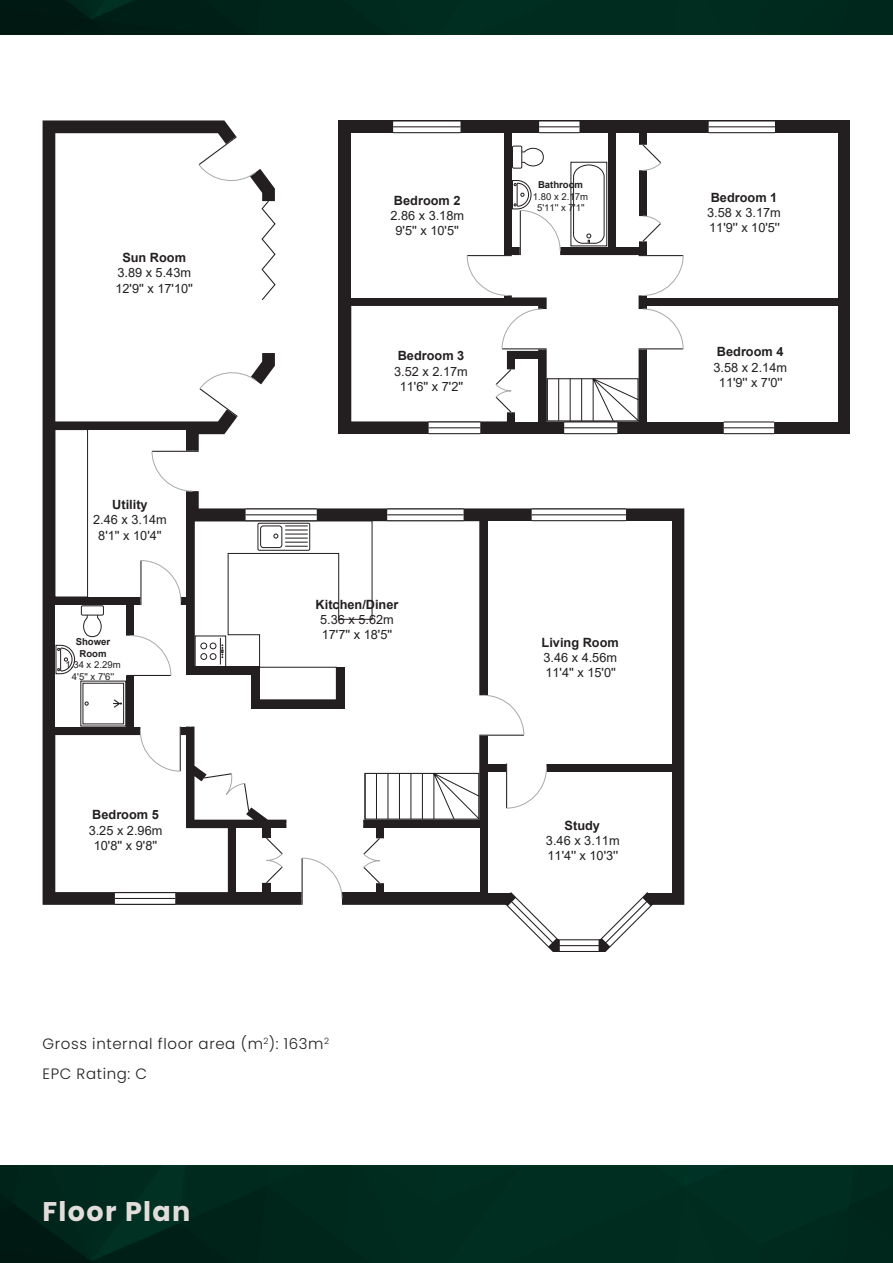
<style>
.page{position:relative;width:893px;height:1263px;background:#fff}
.page>*{position:absolute;margin:0;border:0;box-sizing:border-box;transform-origin:0 0}
.t1{font:700 27px "Poppins";letter-spacing:.05em;color:#e2ddda}
.t2{font:300 15px/30px "Poppins";letter-spacing:.04em;color:#231f20}
.t3{font:12.75px/15.3px "Arial";color:#231f20}
.t4{font:700 12.75px "Arial";color:#231f20}
.t5{font:9.6px/11.4px "Arial";color:#231f20;text-align:center}
.t6{font:700 9.6px/11.4px "Arial";color:#231f20;text-align:center}
</style>
<div class="page">
<img style="left:0;top:1165px;width:893px;height:98px">
<svg style="left:43px;top:120px;width:641px;height:785px"></svg>
<div style="left:339px;top:120px;width:511px;height:314px;background:#231f20"></div>
<div style="left:488px;top:521px;width:184px;height:242px;background:#fff"></div>
<div style="left:488px;top:772px;width:184px;height:120px;background:#fff"></div>
<svg style="left:194px;top:521px;width:285px;height:299px"></svg>
<div style="left:384px;top:828px;width:95px;height:64px;background:#fff"></div>
<div style="left:55px;top:430px;width:131px;height:167px;background:#fff"></div>
<div style="left:271px;top:828px;width:104px;height:64px;background:#fff"></div>
<svg style="left:55px;top:133px;width:207px;height:288px"></svg>
<div style="left:135px;top:605px;width:51px;height:121px;background:#fff"></div>
<div style="left:55px;top:605px;width:71px;height:121px;background:#fff"></div>
<div style="left:351px;top:133px;width:152px;height:164px;background:#fff"></div>
<div style="left:512px;top:133px;width:95px;height:114px;background:#fff"></div>
<div style="left:616px;top:133px;width:23px;height:114px;background:#fff"></div>
<div style="left:647px;top:133px;width:190px;height:164px;background:#fff"></div>
<div style="left:647px;top:306px;width:190px;height:115px;background:#fff"></div>
<svg style="left:488px;top:892px;width:182px;height:60px"></svg>
<div style="left:55px;top:429px;width:33px;height:168px;border:1px solid #231f20"></div>
<svg style="left:197px;top:125px;width:74px;height:63px"></svg>
<svg style="left:198px;top:366px;width:74px;height:62px"></svg>
<div style="left:268px;top:201px;width:9px;height:152px;background:#fff"></div>
<div style="left:260px;top:201px;width:9px;height:152px;background:#fff"></div>
<svg style="left:261px;top:200px;width:15px;height:100px"></svg>
<div style="left:192px;top:451px;width:9px;height:40px;background:#fff"></div>
<hr style="left:152px;top:451px;width:47px;height:1px;background:#231f20">
<svg style="left:151px;top:451px;width:42px;height:41px"></svg>
<div style="left:140px;top:724px;width:41px;height:7px;background:#fff"></div>
<hr style="left:180px;top:726px;width:1px;height:45px;background:#231f20">
<div style="left:184px;top:667px;width:7px;height:59px;background:#fff"></div>
<div style="left:190px;top:667px;width:7px;height:59px;background:#fff"></div>
<div style="left:140px;top:600px;width:41px;height:7px;background:#fff"></div>
<hr style="left:140px;top:560px;width:1px;height:45px;background:#231f20">
<svg style="left:140px;top:560px;width:41px;height:41px"></svg>
<div style="left:115px;top:892px;width:60px;height:13px;background:#231f20"></div>
<div style="left:115px;top:893px;width:60px;height:11px;background:#fff"></div>
<hr style="left:115px;top:898px;width:60px;height:1px;background:#231f20">
<svg style="left:113px;top:699px;width:9px;height:9px"></svg>
<div style="left:124px;top:636px;width:7px;height:40px;background:#fff"></div>
<hr style="left:126px;top:675px;width:45px;height:1px;background:#231f20">
<svg style="left:130px;top:635px;width:41px;height:41px"></svg>
<div style="left:246px;top:508px;width:71px;height:13px;background:#504d4e"></div>
<div style="left:246px;top:509px;width:71px;height:11px;background:#fff"></div>
<hr style="left:246px;top:514px;width:71px;height:1px;background:#231f20">
<div style="left:387px;top:508px;width:77px;height:13px;background:#494647"></div>
<div style="left:387px;top:509px;width:77px;height:11px;background:#fff"></div>
<hr style="left:387px;top:514px;width:77px;height:1px;background:#231f20">
<div style="left:477px;top:695px;width:7px;height:41px;background:#fff"></div>
<hr style="left:479px;top:735px;width:45px;height:1px;background:#231f20">
<svg style="left:483px;top:695px;width:41px;height:41px"></svg>
<svg style="left:55px;top:730px;width:229px;height:162px"></svg>
<div style="left:302px;top:898px;width:40px;height:9px;background:#fff"></div>
<hr style="left:302px;top:858px;width:1px;height:47px;background:#231f20">
<svg style="left:302px;top:857px;width:40px;height:42px"></svg>
<div style="left:379px;top:838px;width:7px;height:45px;background:#fff"></div>
<svg style="left:363px;top:837px;width:18px;height:48px"></svg>
<div style="left:286px;top:817px;width:77px;height:7px;background:#fff"></div>
<div style="left:286px;top:823px;width:77px;height:7px;background:#fff"></div>
<div style="left:532px;top:508px;width:94px;height:13px;background:#494647"></div>
<div style="left:532px;top:509px;width:94px;height:11px;background:#fff"></div>
<hr style="left:532px;top:514px;width:94px;height:1px;background:#231f20">
<svg style="left:55px;top:644px;width:20px;height:31px"></svg>
<svg style="left:83px;top:615px;width:19px;height:22px"></svg>
<div style="left:81px;top:605px;width:23px;height:10px;border:1px solid #231f20"></div>
<svg style="left:364px;top:772px;width:116px;height:48px"></svg>
<div style="left:506px;top:761px;width:40px;height:7px;background:#fff"></div>
<hr style="left:506px;top:763px;width:1px;height:45px;background:#231f20">
<svg style="left:506px;top:767px;width:41px;height:42px"></svg>
<div style="left:393px;top:120px;width:67px;height:13px;background:#8a8888"></div>
<div style="left:393px;top:122px;width:67px;height:10px;background:#fff"></div>
<hr style="left:393px;top:126px;width:67px;height:1px;background:#231f20">
<div style="left:539px;top:120px;width:40px;height:13px;background:#8a8888"></div>
<div style="left:539px;top:122px;width:40px;height:10px;background:#fff"></div>
<hr style="left:539px;top:126px;width:40px;height:1px;background:#231f20">
<div style="left:429px;top:421px;width:51px;height:13px;background:#413d3e"></div>
<div style="left:429px;top:422px;width:51px;height:11px;background:#fff"></div>
<hr style="left:429px;top:427px;width:51px;height:1px;background:#231f20">
<div style="left:564px;top:421px;width:53px;height:13px;background:#413d3e"></div>
<div style="left:564px;top:422px;width:53px;height:11px;background:#fff"></div>
<hr style="left:564px;top:427px;width:53px;height:1px;background:#231f20">
<svg style="left:351px;top:143px;width:333px;height:279px"></svg>
<svg style="left:724px;top:421px;width:50px;height:13px"></svg>
<div style="left:724px;top:422px;width:50px;height:11px;background:#fff"></div>
<hr style="left:724px;top:427px;width:50px;height:1px;background:#231f20">
<div style="left:709px;top:120px;width:66px;height:13px;background:#8a8888"></div>
<div style="left:709px;top:122px;width:66px;height:10px;background:#fff"></div>
<hr style="left:709px;top:126px;width:66px;height:1px;background:#231f20">
<div style="left:186px;top:666px;width:73px;height:9px;background:#231f20"></div>
<div style="left:259px;top:700px;width:78px;height:8px;background:#231f20"></div>
<div style="left:251px;top:668px;width:9px;height:40px;background:#231f20"></div>
<div style="left:336px;top:667px;width:9px;height:41px;background:#231f20"></div>
<svg style="left:193px;top:520px;width:180px;height:148px"></svg>
<img style="left:0;top:0;width:893px;height:34px">
<p class="t4" style="left:122px;top:249px;width:65px">Sun Room</p>
<p class="t3" style="left:115px;top:265px;width:79px">3.89 x 5.43m<br>12'9'' x 17'10''</p>
<p class="t4" style="left:112px;top:496px;width:37px">Utility</p>
<p class="t3" style="left:93px;top:512px;width:75px;text-align:center">2.46 x 3.14m<br>8'1'' x 10'4''</p>
<p class="t6" style="left:76px;top:636px;width:36px">Shower<br>Room</p>
<p class="t5" style="left:65px;top:659px;width:57px">1.34 x 2.29m<br>4'5'' x 7'6''</p>
<p class="t4" style="left:92px;top:806px;width:68px">Bedroom 5</p>
<p class="t3" style="left:89px;top:822px;width:75px;text-align:center">3.25 x 2.96m<br>10'8'' x 9'8''</p>
<p class="t4" style="left:394px;top:191px;width:68px">Bedroom 2</p>
<p class="t3" style="left:390px;top:208px;width:75px;text-align:center">2.86 x 3.18m<br>9'5'' x 10'5''</p>
<p class="t4" style="left:398px;top:347px;width:68px">Bedroom 3</p>
<p class="t3" style="left:394px;top:363px;width:75px;text-align:center">3.52 x 2.17m<br>11'6'' x 7'2''</p>
<p class="t6" style="left:538px;top:179px;width:47px">Bathroom</p>
<p class="t5" style="left:533px;top:191px;width:57px">1.80 x 2.17m<br>5'11'' x 7'1''</p>
<p class="t4" style="left:711px;top:188px;width:68px">Bedroom 1</p>
<p class="t3" style="left:707px;top:205px;width:75px">3.58 x 3.17m<br>11'9'' x 10'5''</p>
<p class="t4" style="left:717px;top:343px;width:68px">Bedroom 4</p>
<p class="t3" style="left:713px;top:359px;width:75px;text-align:center">3.58 x 2.14m<br>11'9'' x 7'0''</p>
<p class="t4" style="left:316px;top:595px;width:84px">Kitchen/Diner</p>
<p class="t3" style="left:320px;top:612px;width:75px">5.36 x 5.62m<br>17'7'' x 18'5''</p>
<p class="t4" style="left:542px;top:633px;width:79px">Living Room</p>
<p class="t3" style="left:543px;top:650px;width:75px">3.46 x 4.56m<br>11'4'' x 15'0''</p>
<p class="t4" style="left:565px;top:816px;width:37px">Study</p>
<p class="t3" style="left:546px;top:833px;width:75px">3.46 x 3.11m<br>11'4'' x 10'3''</p>
<p class="t2" style="left:43px;top:1028px;width:288px">Gross internal floor area (m<sup>2</sup>): 163m<sup>2<br></sup>EPC Rating: C</p>
<h1 class="t1" style="left:43px;top:1196px;width:149px">Floor Plan</h1>
</div>
